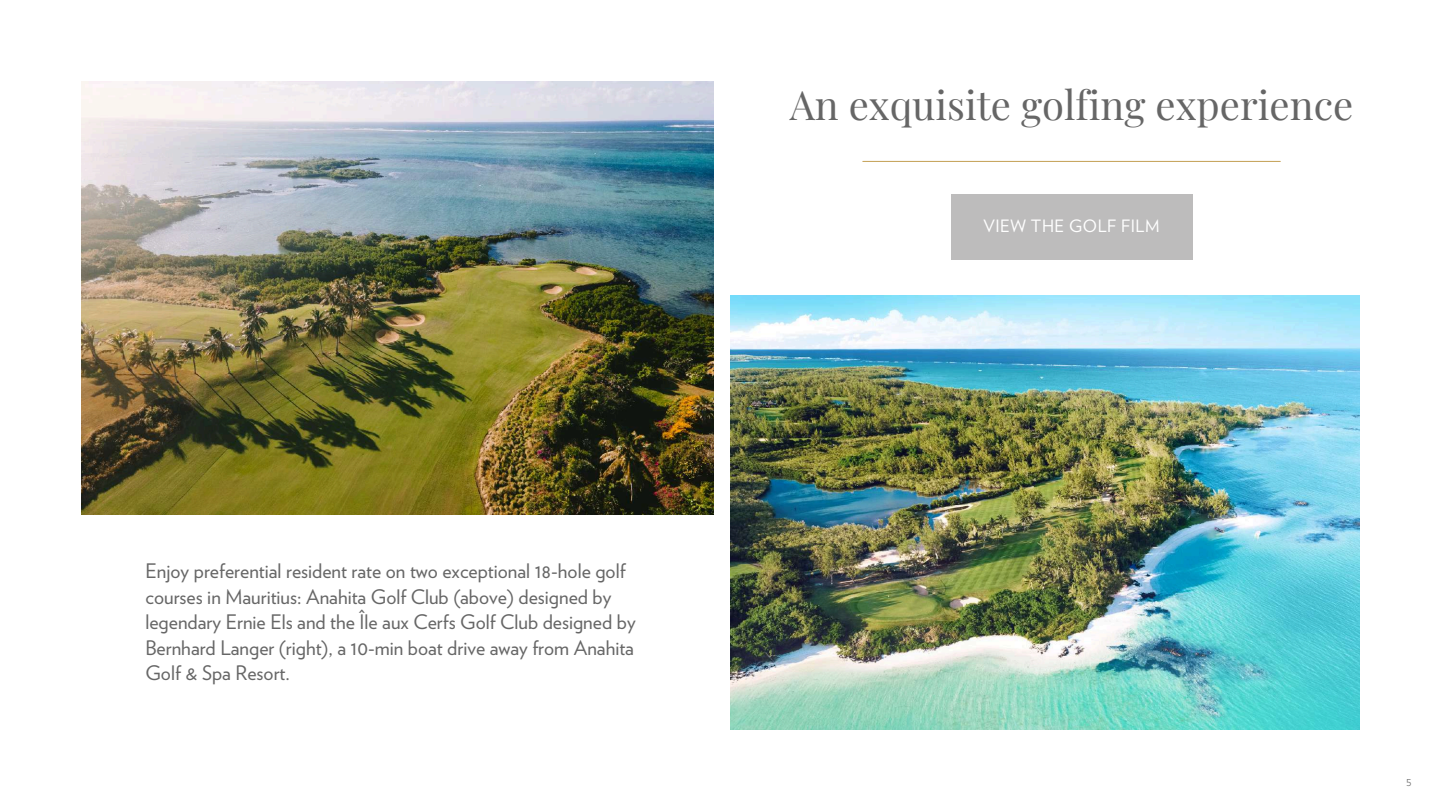
<style>
.page{position:relative;width:1440px;height:810px;background:#fff}
.page>*{position:absolute;margin:0;border:0;box-sizing:border-box;transform-origin:0 0}
.t1{font:40px "Playfair Display";color:#666}
.t2{font:20px/25.5px "Verlag";color:#666}
.t3{font:17px "Verlag";letter-spacing:.03em;color:#fff}
.t4{font:300 12px "Verlag";color:#666}
</style>
<div class="page">
<img style="left:81px;top:81px;width:633px;height:433px">
<img style="left:731px;top:296px;width:629px;height:433px">
<hr style="left:863px;top:161px;width:417px;height:1px;background:#c4a053">
<div style="left:951px;top:194px;width:241px;height:66px;background:#bdbcbc"></div>
<p class="t2" style="left:145px;top:559px;width:492px">Enjoy preferential resident rate on two exceptional 18-hole golf courses in Mauritius: Anahita Golf Club (above) designed by legendary Ernie Els and the Île aux Cerfs Golf Club designed by Bernhard Langer (right), a 10-min boat drive away from Anahita Golf &amp; Spa Resort.</p>
<h1 class="t1" style="left:790px;top:77px;width:565px">An exquisite golfing experience</h1>
<p class="t3" style="left:984px;top:218px;width:177px">VIEW THE GOLF FILM</p>
<p class="t4" style="left:1406px;top:777px;width:7px">5</p>
</div>
